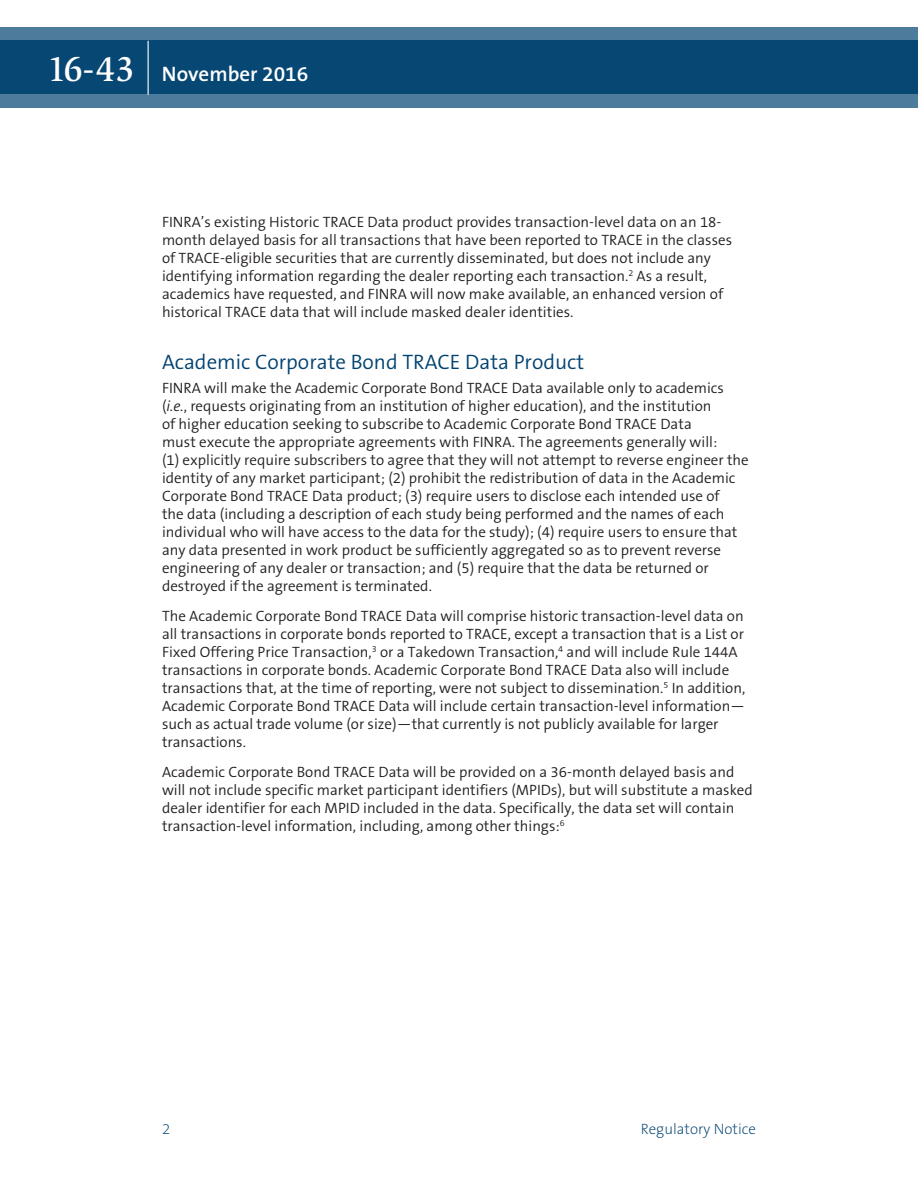
<style>
.page{position:relative;width:918px;height:1188px;background:#fff}
.page>*{position:absolute;margin:0;border:0;box-sizing:border-box;transform-origin:0 0}
.t1{font:300 21px "The Sans B4";color:#004270}
.t2{font:600 21px "The Sans B6";color:#fff}
.t3{font:300 15px/18px "The Sans B4";color:#231f20}
.t4{font:200 15px "The Sans B2";color:#004270}
.s1{font-family:"Slimbach LT";font-weight:500;font-size:36px}
.s2{font-style:italic}
</style>
<div class="page">
<svg style="left:0;top:27px;width:918px;height:81px;background:#1e5881"></svg>
<hr style="left:148px;top:41px;width:1px;height:54px;background:#fff">
<h1 class="t2" style="left:47px;top:63px;width:263px"><span class="s1">16-43</span> November 2016</h1>
<p class="t3" style="left:162px;top:213px;width:572px">FINRA’s existing Historic TRACE Data product provides transaction-level data on an 18- month delayed basis for all transactions that have been reported to TRACE in the classes of TRACE-eligible securities that are currently disseminated, but does not include any identifying information regarding the dealer reporting each transaction.<sup>2</sup> As a result, academics have requested, and FINRA will now make available, an enhanced version of historical TRACE data that will include masked dealer identities.</p>
<h1 class="t1" style="left:162px;top:351px;width:424px">Academic Corporate Bond TRACE Data Product</h1>
<p class="t3" style="left:162px;top:380px;width:588px">FINRA will make the Academic Corporate Bond TRACE Data available only to academics (<span class="s2">i.e.</span>, requests originating from an institution of higher education), and the institution<br>of higher education seeking to subscribe to Academic Corporate Bond TRACE Data<br>must execute the appropriate agreements with FINRA. The agreements generally will:<br>(1) explicitly require subscribers to agree that they will not attempt to reverse engineer the identity of any market participant; (2) prohibit the redistribution of data in the Academic Corporate Bond TRACE Data product; (3) require users to disclose each intended use of<br>the data (including a description of each study being performed and the names of each individual who will have access to the data for the study); (4) require users to ensure that any data presented in work product be sufficiently aggregated so as to prevent reverse engineering of any dealer or transaction; and (5) require that the data be returned or destroyed if the agreement is terminated.</p>
<p class="t3" style="left:162px;top:608px;width:585px">The Academic Corporate Bond TRACE Data will comprise historic transaction-level data on all transactions in corporate bonds reported to TRACE, except a transaction that is a List or Fixed Offering Price Transaction,<sup>3</sup> or a Takedown Transaction,<sup>4</sup> and will include Rule 144A transactions in corporate bonds. Academic Corporate Bond TRACE Data also will include transactions that, at the time of reporting, were not subject to dissemination.<sup>5</sup> In addition, Academic Corporate Bond TRACE Data will include certain transaction-level information— such as actual trade volume (or size)—that currently is not publicly available for larger transactions.</p>
<p class="t3" style="left:162px;top:764px;width:592px">Academic Corporate Bond TRACE Data will be provided on a 36-month delayed basis and will not include specific market participant identifiers (MPIDs), but will substitute a masked dealer identifier for each MPID included in the data. Specifically, the data set will contain transaction-level information, including, among other things:<sup>6</sup></p>
<p class="t4" style="left:162px;top:1121px;width:10px">2</p>
<p class="t4" style="left:641px;top:1121px;width:117px">Regulatory Notice</p>
</div>
